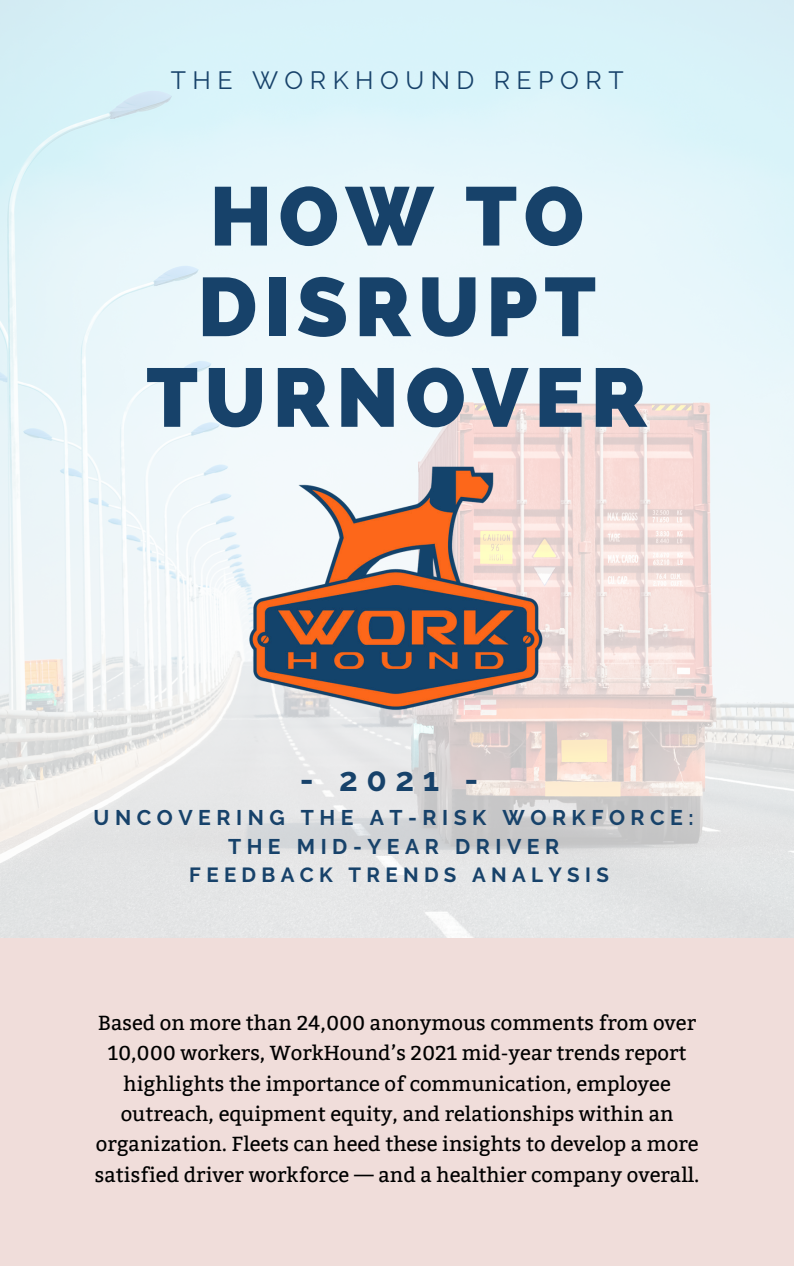
<style>
.page{position:relative;width:794px;height:1266px;background:#fff}
.page>*{position:absolute;margin:0;border:0;box-sizing:border-box;transform-origin:0 0}
.t1{font:800 82.88px/90.6px "Raleway";letter-spacing:.08em;color:#17426a;text-align:center}
.t2{font:700 33.22px "Raleway";color:#17426a}
.t3{font:24.97px "Raleway";letter-spacing:.26em;color:#17426a}
.t4{font:700 21.23px/29.2px "Raleway";letter-spacing:.26em;color:#17426a;text-align:center}
.t5{font:700 20.48px "Raleway";letter-spacing:.26em;color:#17426a}
.t6{font:20.25px/30.4px "Bitter";color:#000;text-align:center}
</style>
<div class="page">
<img style="left:0;top:0;width:793px;height:938px">
<div style="left:0;top:938px;width:793px;height:328px;background:#f0ddda"></div>
<img style="left:235px;top:427px;width:324px;height:324px">
<p class="t3" style="left:171px;top:65px;width:454px">THE WORKHOUND REPORT</p>
<h1 class="t1" style="left:146px;top:171px;width:502px">HOW TO<br>DISRUPT<br>TURNOVER</h1>
<h2 class="t2" style="left:300px;top:760px;width:180px">- 2021 -</h2>
<p class="t4" style="left:93px;top:803px;width:601px">UNCOVERING THE AT-RISK WORKFORCE:<br>THE MID-YEAR DRIVER</p>
<p class="t5" style="left:189px;top:863px;width:421px">FEEDBACK TRENDS ANALYSIS</p>
<p class="t6" style="left:95px;top:1008px;width:605px">Based on more than 24,000 anonymous comments from over 10,000 workers, WorkHound’s 2021 mid-year trends report highlights the importance of communication, employee outreach, equipment equity, and relationships within an organization. Fleets can heed these insights to develop a more satisfied driver workforce — and a healthier company overall.</p>
</div>
